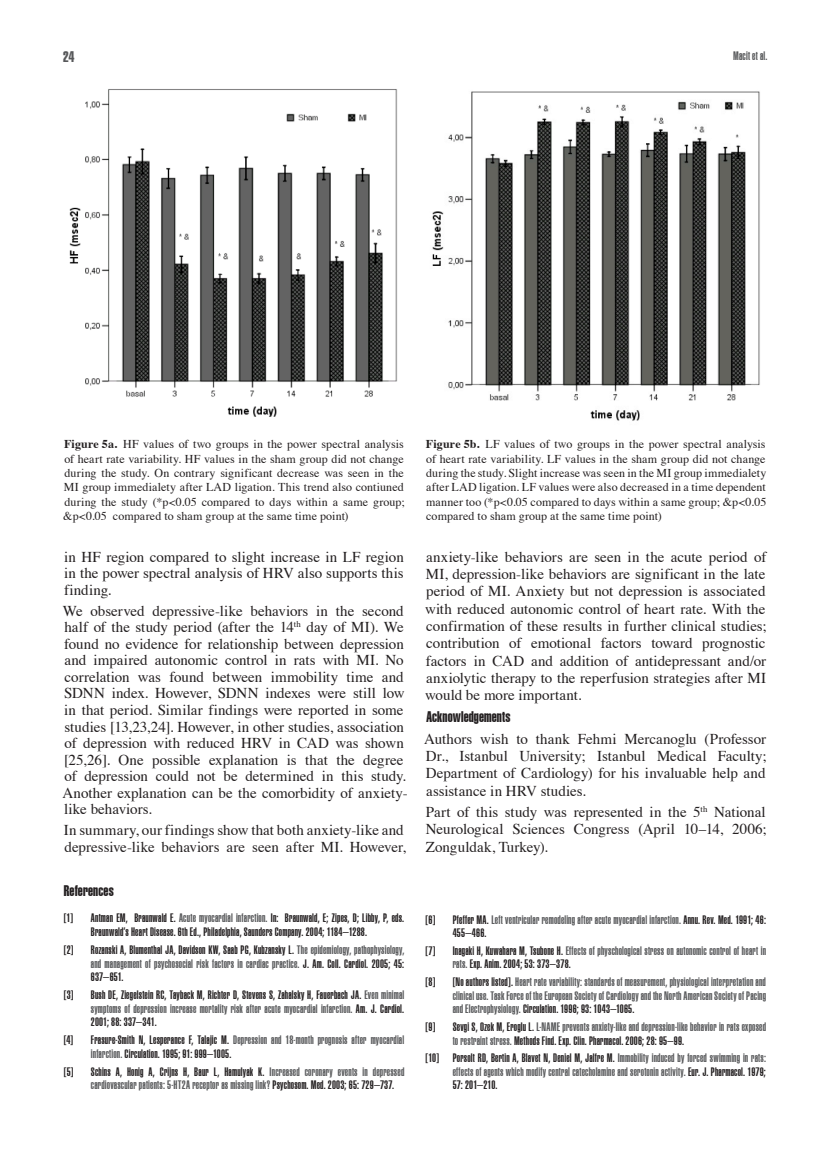
<style>
.page{position:relative;width:830px;height:1149px;background:#fff}
.page>*{position:absolute;margin:0;border:0;box-sizing:border-box;transform-origin:0 0}
.t1{font:15px/16.5px "Times";color:#231f20;text-align:justify}
.t2{font:15px "Helvetica Compressed Extra";letter-spacing:.01em;color:#231f20}
.t3{font:15px "Helvetica Compressed Extra";color:#57585a}
.t4{font:12px/13.5px "Helvetica Compressed Ultra";letter-spacing:.015em;color:#57585a}
.t5{font:12px/14.4px "Times";letter-spacing:.01em;color:#231f20;text-align:justify}
.t6{font:12px/13.6px "Helvetica Compressed Ultra";letter-spacing:.015em;color:#231f20}
.s1{font-weight:700}
.s2{color:#57585a}
.s3{color:#231f20}
</style>
<div class="page">
<img style="left:69px;top:89px;width:329px;height:328px">
<img style="left:432px;top:91px;width:328px;height:330px">
<p class="t3" style="left:63px;top:48px;width:12px">24</p>
<p class="t4" style="left:732px;top:49px;width:36px">Macit et al.</p>
<p class="t5" style="left:63px;top:435px;width:343px"><span class="s1">Figure 5a.</span> HF values of two groups in the power spectral analysis of heart rate variability. HF values in the sham group did not change during the study. On contrary significant decrease was seen in the MI group immedialety after LAD ligation. This trend also contiuned during the study (*p&lt;0.05 compared to days within a same group; &amp;p&lt;0.05 compared to sham group at the same time point)</p>
<p class="t5" style="left:425px;top:435px;width:342px"><span class="s1">Figure 5b.</span> LF values of two groups in the power spectral analysis of heart rate variability. LF values in the sham group did not change during the study. Slight increase was seen in the MI group immedialety after LAD ligation. LF values were also decreased in a time dependent manner too (*p&lt;0.05 compared to days within a same group; &amp;p&lt;0.05 compared to sham group at the same time point)</p>
<p class="t1" style="left:64px;top:547px;width:341px">in HF region compared to slight increase in LF region in the power spectral analysis of HRV also supports this finding.</p>
<p class="t1" style="left:62px;top:601px;width:346px;text-align:left">We observed depressive-like behaviors in the second half of the study period (after the 14<sup>th</sup> day of MI). We found no evidence for relationship between depression and impaired autonomic control in rats with MI. No correlation was found between immobility time and SDNN index. However, SDNN indexes were still low in that period. Similar findings were reported in some studies [13,23,24]. However, in other studies, association of depression with reduced HRV in CAD was shown [25,26]. One possible explanation is that the degree of depression could not be determined in this study.<br>Another explanation can be the comorbidity of anxiety&shy;like behaviors.</p>
<p class="t1" style="left:64px;top:820px;width:343px">In summary, our findings show that both anxiety-like and depressive-like behaviors are seen after MI. However,</p>
<p class="t2" style="left:64px;top:881px;width:51px">References</p>
<p class="t6" style="left:64px;top:911px;width:11px">[1]</p>
<p class="t6" style="left:91px;top:911px;width:315px">Antman EM, Braunwald E. <span class="s2">Acute myocardial infarction.</span> In: Braunwald, E; Zipes, D; Libby, P, eds.<br>Braunwald’s Heart Disease. 6th Ed., Philadelphia, Saunders Company. 2004; 1184–1288.</p>
<p class="t6" style="left:64px;top:942px;width:11px">[2]</p>
<p class="t4" style="left:91px;top:942px;width:315px;text-align:justify"><span class="s3">Rozanski A, Blumenthal JA, Davidson KW, Saab PG, Kubzansky L.</span> The epidemiology, pathophysiology, and management of psychosocial risk factors in cardiac practice. <span class="s3">J. Am. Coll. Cardiol. 2005; 45:<br>637–651.</span></p>
<p class="t6" style="left:64px;top:987px;width:11px">[3]</p>
<p class="t6" style="left:91px;top:987px;width:315px;text-align:justify">Bush DE, Ziegelstein RC, Tayback M, Richter D, Stevens S, Zahalsky H, Fauerbach JA. <span class="s2">Even minimal symptoms of depression increase mortality risk after acute myocardial infarction.</span> Am. J. Cardiol.<br>2001; 88: 337–341.</p>
<p class="t6" style="left:64px;top:1032px;width:11px">[4]</p>
<p class="t6" style="left:91px;top:1032px;width:315px">Frasure-Smith N, Lesperance F, Talajic M. <span class="s2">Depression and 18-month prognosis after myocardial infarction.</span> Circulation. 1995; 91: 999–1005.</p>
<p class="t6" style="left:64px;top:1064px;width:11px">[5]</p>
<p class="t4" style="left:91px;top:1064px;width:315px"><span class="s3">Schins A, Honig A, Crijns H, Baur L, Hamulyak K.</span> Increased coronary events in depressed cardiovascular patients: 5-HT2A receptor as missing link? <span class="s3">Psychosom. Med. 2003; 65: 729–737.</span></p>
<p class="t1" style="left:425px;top:546px;width:343px;line-height:17.2px">anxiety-like behaviors are seen in the acute period of MI, depression-like behaviors are significant in the late period of MI. Anxiety but not depression is associated with reduced autonomic control of heart rate. With the confirmation of these results in further clinical studies; contribution of emotional factors toward prognostic factors in CAD and addition of antidepressant and/or anxiolytic therapy to the reperfusion strategies after MI would be more important.</p>
<p class="t2" style="left:426px;top:707px;width:85px">Acknowledgements</p>
<p class="t1" style="left:424px;top:728px;width:343px;line-height:17.2px">Authors wish to thank Fehmi Mercanoglu (Professor Dr., Istanbul University; Istanbul Medical Faculty; Department of Cardiology) for his invaluable help and assistance in HRV studies.</p>
<p class="t1" style="left:425px;top:802px;width:342px;line-height:17.2px">Part of this study was represented in the 5<sup>th</sup> National Neurological Sciences Congress (April 10–14, 2006; Zonguldak, Turkey).</p>
<p class="t6" style="left:425px;top:912px;width:11px">[6]</p>
<p class="t4" style="left:452px;top:912px;width:315px"><span class="s3">Pfeffer MA.</span> Left ventricular remodeling after acute myocardial infarction. <span class="s3">Annu. Rev. Med. 1991; 46:<br>455–466.</span></p>
<p class="t6" style="left:425px;top:943px;width:11px">[7]</p>
<p class="t4" style="left:452px;top:943px;width:315px"><span class="s3">Inagaki H, Kuwahara M, Tsubone H.</span> Effects of physchological stress on autonomic control of heart in rats. <span class="s3">Exp. Anim. 2004; 53: 373–378.</span></p>
<p class="t6" style="left:425px;top:974px;width:11px">[8]</p>
<p class="t4" style="left:452px;top:974px;width:315px;text-align:justify"><span class="s3">[No authors listed].</span> Heart rate variability: standards of measurement, physiological interpretation and clinical use. Task Force of the European Society of Cardiology and the North American Society of Pacing and Electrophysiology. <span class="s3">Circulation. 1996; 93: 1043–1065.</span></p>
<p class="t6" style="left:425px;top:1019px;width:11px">[9]</p>
<p class="t4" style="left:452px;top:1019px;width:315px"><span class="s3">Sevgi S, Ozek M, Eroglu L.</span> L-NAME prevents anxiety-like and depression-like behavior in rats exposed to restraint stress. <span class="s3">Methods Find. Exp. Clin. Pharmacol. 2006; 28: 95–99.</span></p>
<p class="t4" style="left:452px;top:1050px;width:315px;text-align:justify;text-indent:-27px"><span class="s3">[10] Porsolt RD, Bertin A, Blavet N, Deniel M, Jalfre M.</span> Immobility induced by forced swimming in rats: effects of agents which modify central catecholamine and serotonin activity. <span class="s3">Eur. J. Pharmacol. 1979; 57: 201–210.</span></p>
</div>
